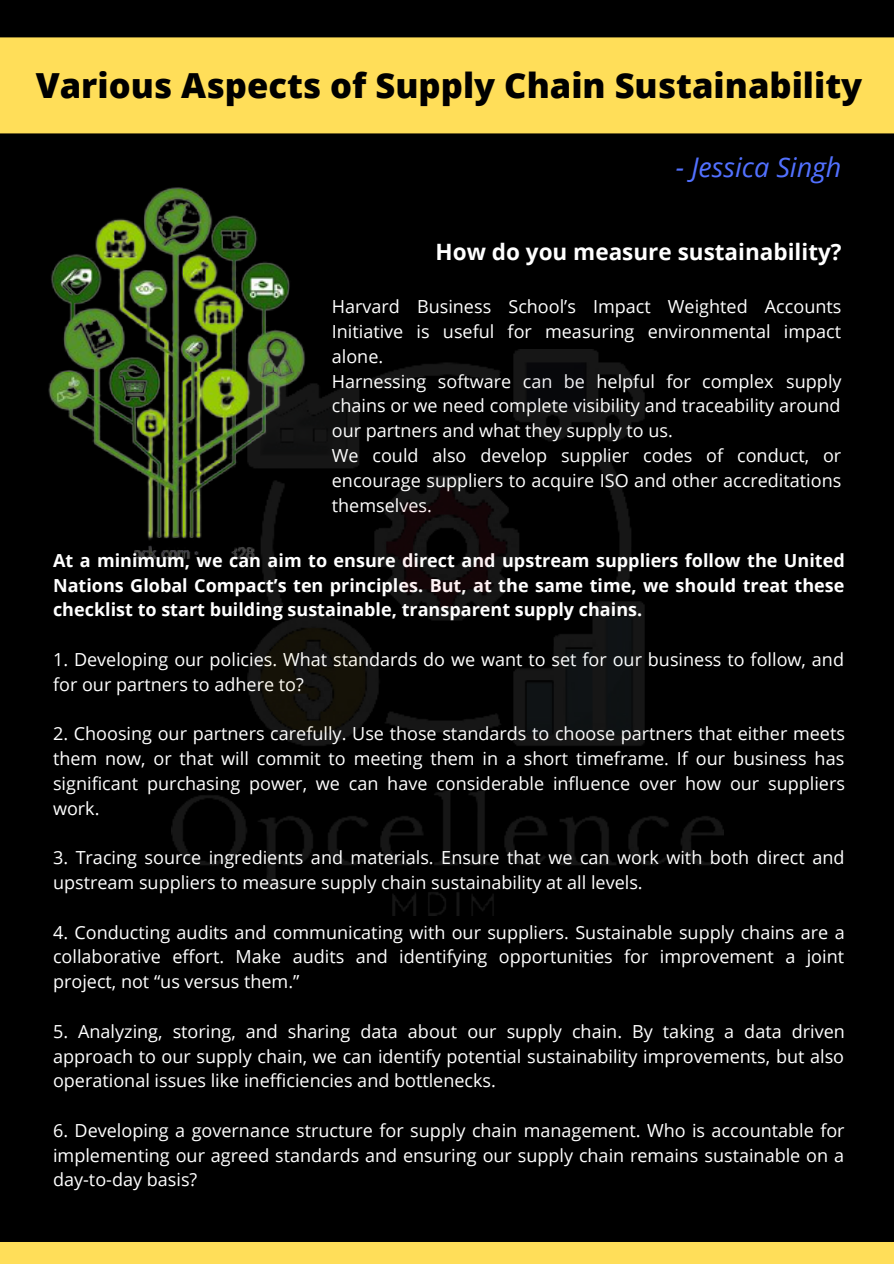
<style>
.page{position:relative;width:894px;height:1264px;background:#fff}
.page>*{position:absolute;margin:0;border:0;box-sizing:border-box;transform-origin:0 0}
.t1{font:800 34.5px "Open Sans";color:#000}
.t2{font:italic 27px "Open Sans";color:#5271ff}
.t3{font:700 22.5px "Open Sans";color:#fff}
.t4{font:18px/24.8px "Open Sans";color:#fff;text-align:justify}
.t5{font:700 18px/24.8px "Open Sans";color:#fff;text-align:justify}
</style>
<div class="page">
<div style="left:0;top:0;width:893px;height:1263px;background:#000"></div>
<div style="left:0;top:37px;width:893px;height:97px;background:#ffde59"></div>
<div style="left:0;top:1242px;width:893px;height:21px;background:#ffde59"></div>
<img style="left:48px;top:187px;width:255px;height:372px">
<img style="left:171px;top:349px;width:552px;height:566px">
<p class="t1" style="left:36px;top:61px;width:827px">Various Aspects of Supply Chain Sustainability</p>
<p class="t2" style="left:675px;top:148px;width:167px">- Jessica Singh</p>
<p class="t3" style="left:435px;top:236px;width:407px">How do you measure sustainability?</p>
<p class="t4" style="left:332px;top:294px;width:511px">Harvard Business School’s Impact Weighted Accounts Initiative is useful for measuring environmental impact alone.</p>
<p class="t4" style="left:332px;top:368px;width:511px">Harnessing software can be helpful for complex supply chains or we need complete visibility and traceability around our partners and what they supply to us.</p>
<p class="t4" style="left:332px;top:442px;width:511px">We could also develop supplier codes of conduct, or encourage suppliers to acquire ISO and other accreditations themselves.</p>
<p class="t5" style="left:53px;top:547px;width:793px">At a minimum, we can aim to ensure direct and upstream suppliers follow the United Nations Global Compact’s ten principles. But, at the same time, we should treat these checklist to start building sustainable, transparent supply chains.</p>
<p class="t4" style="left:53px;top:646px;width:792px">1. Developing our policies. What standards do we want to set for our business to follow, and for our partners to adhere to?</p>
<p class="t4" style="left:53px;top:721px;width:793px">2. Choosing our partners carefully. Use those standards to choose partners that either meets them now, or that will commit to meeting them in a short timeframe. If our business has significant purchasing power, we can have considerable influence over how our suppliers work.</p>
<p class="t4" style="left:53px;top:845px;width:792px">3. Tracing source ingredients and materials. Ensure that we can work with both direct and upstream suppliers to measure supply chain sustainability at all levels.</p>
<p class="t4" style="left:53px;top:919px;width:792px">4. Conducting audits and communicating with our suppliers. Sustainable supply chains are a collaborative effort. Make audits and identifying opportunities for improvement a joint project, not “us versus them.”</p>
<p class="t4" style="left:53px;top:1018px;width:793px">5. Analyzing, storing, and sharing data about our supply chain. By taking a data driven approach to our supply chain, we can identify potential sustainability improvements, but also operational issues like inefficiencies and bottlenecks.</p>
<p class="t4" style="left:53px;top:1117px;width:792px">6. Developing a governance structure for supply chain management. Who is accountable for implementing our agreed standards and ensuring our supply chain remains sustainable on a day-to-day basis?</p>
</div>
